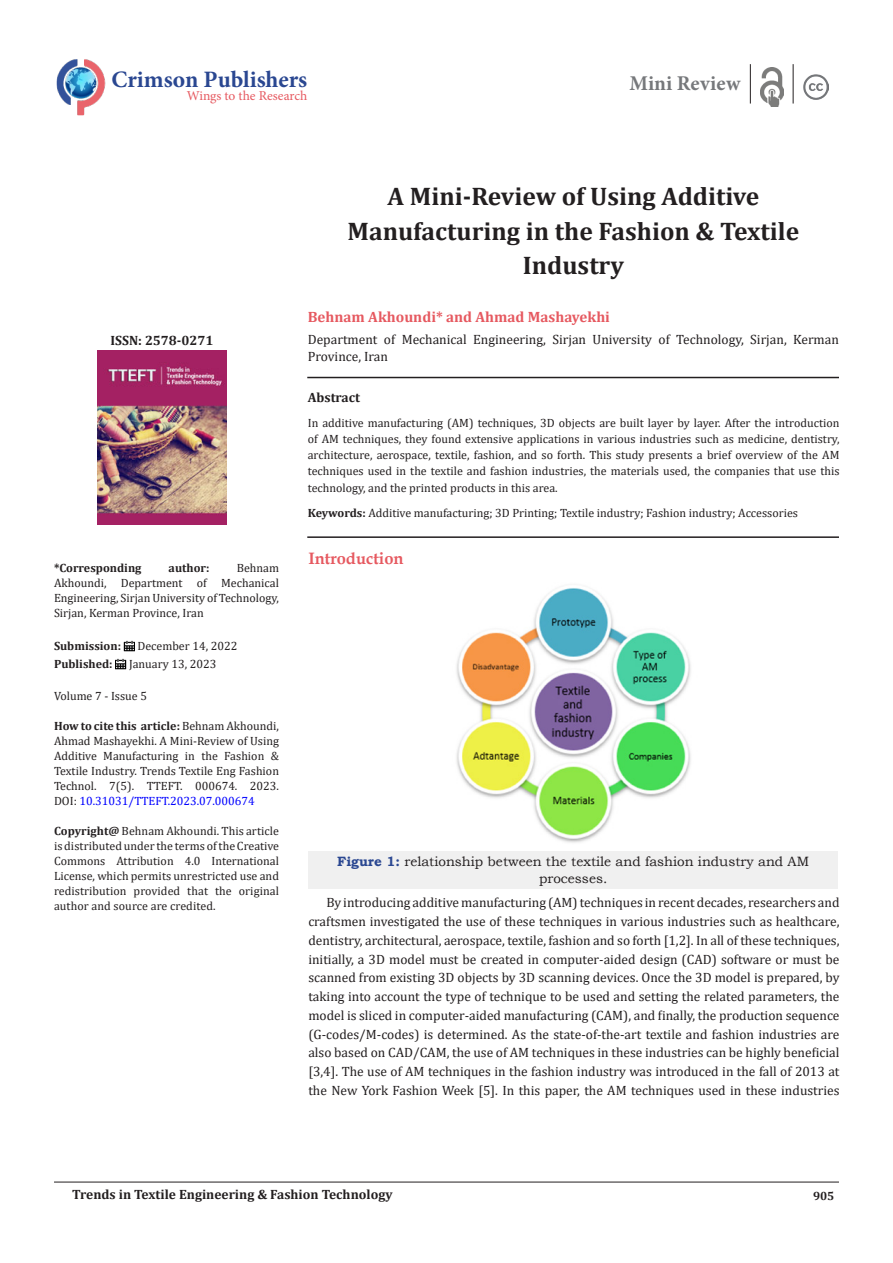
<style>
.page{position:relative;width:893px;height:1263px;background:#fff}
.page>*{position:absolute;margin:0;border:0;box-sizing:border-box;transform-origin:0 0}
.t1{font:700 25.5px/34.5px "Cambria";color:#231f20;text-align:center}
.t2{font:700 23.55px "Minion Pro";color:#2a4791}
.t3{font:700 21px "Minion Pro";letter-spacing:.005em;color:#76787b}
.t4{font:700 16.5px "Book Antiqua";color:#e65960}
.t5{font:700 15px "Cambria";color:#e65960}
.t6{font:13.5px/18.8px "Cambria";color:#231f20}
.t7{font:13.5px/16.2px "Bookman Old Style";color:#231f20;text-align:center}
.t8{font:700 13.5px "Cambria";color:#231f20}
.t9{font:13.5px "Minion Pro";color:#e65960}
.List_Paragraph{font:12px/15px "Cambria";color:#231f20;text-align:justify}
.t10{font:700 12px "Cambria";color:#231f20}
.s1{font-weight:700}
.s2{color:#00f}
.s3{font-weight:700;color:#2a4791}
</style>
<div class="page">
<hr style="left:54px;top:1182px;width:785px;height:1px;background:#231f20">
<div style="left:308px;top:851px;width:530px;height:38px;background:#f0f0f0"></div>
<img style="left:456px;top:588px;width:235px;height:255px">
<img style="left:56px;top:59px;width:50px;height:57px">
<hr style="left:750px;top:64px;width:1px;height:40px;background:#231f20">
<img style="left:760px;top:67px;width:23px;height:40px">
<hr style="left:793px;top:64px;width:1px;height:40px;background:#231f20">
<img style="left:803px;top:74px;width:26px;height:26px">
<svg style="left:124px;top:641px;width:11px;height:10px"></svg>
<svg style="left:115px;top:659px;width:11px;height:10px"></svg>
<img style="left:97px;top:351px;width:130px;height:173px">
<hr style="left:307px;top:377px;width:532px;height:1px;background:#231f20">
<hr style="left:307px;top:536px;width:532px;height:2px;background:#231f20">
<p class="t2" style="left:111px;top:63px;width:197px">Crimson Publishers</p>
<p class="t9" style="left:187px;top:87px;width:122px">Wings to the Research</p>
<p class="t3" style="left:629px;top:69px;width:112px">Mini Review</p>
<p class="t8" style="left:110px;top:331px;width:104px">ISSN: 2578-0271</p>
<p class="List_Paragraph" style="left:54px;top:560px;width:226px;text-indent:183px">Behnam Akhoundi, Department of Mechanical Engineering, Sirjan University of Technology, Sirjan, Kerman Province, Iran</p>
<p class="t10" style="left:54px;top:637px;width:69px">Submission:</p>
<p class="List_Paragraph" style="left:137px;top:638px;width:101px">December 14, 2022</p>
<p class="t10" style="left:54px;top:655px;width:60px">Published:</p>
<p class="List_Paragraph" style="left:129px;top:656px;width:89px">January 13, 2023</p>
<p class="List_Paragraph" style="left:54px;top:688px;width:95px">Volume 7 - Issue 5</p>
<p class="List_Paragraph" style="left:54px;top:718px;width:227px"><span class="s1">How to cite this article:</span> Behnam Akhoundi, Ahmad Mashayekhi. A Mini-Review of Using Additive Manufacturing in the Fashion &amp; Textile Industry. Trends Textile Eng Fashion Technol. 7(5). TTEFT. 000674. 2023.<br>DOI: <span class="s2">10.31031/TTEFT.2023.07.000674</span></p>
<p class="List_Paragraph" style="left:54px;top:823px;width:227px"><span class="s1">Copyright@</span> Behnam Akhoundi. This article is distributed under the terms of the Creative Commons Attribution 4.0 International License, which permits unrestricted use and redistribution provided that the original author and source are credited.</p>
<p class="t10" style="left:54px;top:559px;width:89px">*Corresponding</p>
<p class="t10" style="left:169px;top:559px;width:42px">author:</p>
<p class="t1" style="left:347px;top:178px;width:453px">A Mini-Review of Using Additive<br>Manufacturing in the Fashion &amp; Textile<br>Industry</p>
<p class="t5" style="left:308px;top:307px;width:304px">Behnam Akhoundi* and Ahmad Mashayekhi</p>
<p class="t6" style="left:308px;top:332px;width:533px;line-height:16.2px">Department of Mechanical Engineering, Sirjan University of Technology, Sirjan, Kerman<br>Province, Iran</p>
<p class="t8" style="left:308px;top:387px;width:54px">Abstract</p>
<p class="List_Paragraph" style="left:308px;top:414px;width:533px;line-height:16.2px">In additive manufacturing (AM) techniques, 3D objects are built layer by layer. After the introduction of AM techniques, they found extensive applications in various industries such as medicine, dentistry, architecture, aerospace, textile, fashion, and so forth. This study presents a brief overview of the AM techniques used in the textile and fashion industries, the materials used, the companies that use this technology, and the printed products in this area.</p>
<p class="List_Paragraph" style="left:308px;top:505px;width:492px"><span class="s1">Keywords:</span> Additive manufacturing; 3D Printing; Textile industry; Fashion industry; Accessories</p>
<p class="t4" style="left:308px;top:547px;width:97px">Introduction</p>
<p class="t7" style="left:337px;top:854px;width:473px"><span class="s3">Figure 1:</span> relationship between the textile and fashion industry and AM processes.</p>
<p class="t6" style="left:308px;top:893px;width:533px;text-align:justify;text-indent:18px">By introducing additive manufacturing (AM) techniques in recent decades, researchers and craftsmen investigated the use of these techniques in various industries such as healthcare, dentistry, architectural, aerospace, textile, fashion and so forth [1,2]. In all of these techniques, initially, a 3D model must be created in computer-aided design (CAD) software or must be scanned from existing 3D objects by 3D scanning devices. Once the 3D model is prepared, by taking into account the type of technique to be used and setting the related parameters, the model is sliced in computer-aided manufacturing (CAM), and finally, the production sequence (G-codes/M-codes) is determined. As the state-of-the-art textile and fashion industries are also based on CAD/CAM, the use of AM techniques in these industries can be highly beneficial [3,4]. The use of AM techniques in the fashion industry was introduced in the fall of 2013 at the New York Fashion Week [5]. In this paper, the AM techniques used in these industries</p>
<p class="t8" style="left:72px;top:1185px;width:322px">Trends in Textile Engineering &amp; Fashion Technology</p>
<p class="t10" style="left:813px;top:1188px;width:23px">905</p>
</div>
